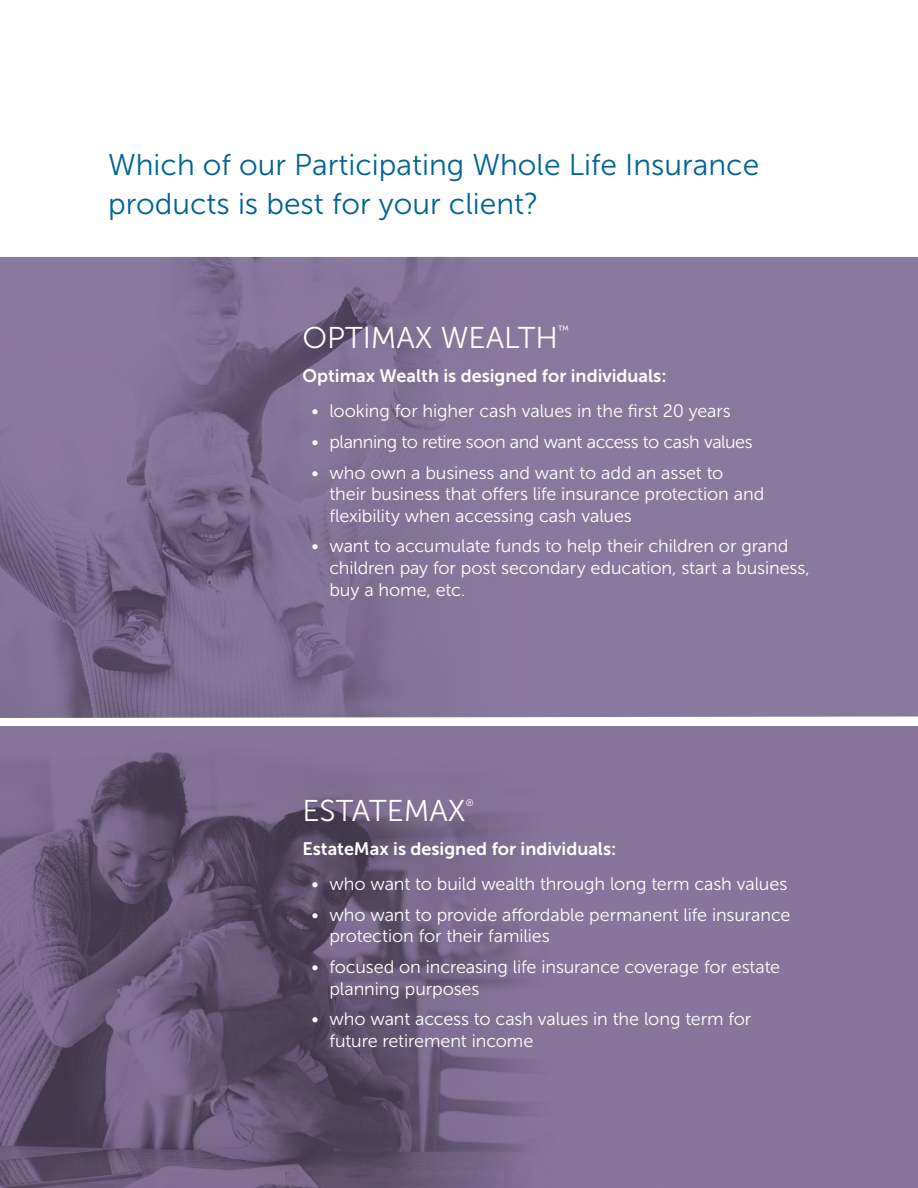
<style>
.page{position:relative;width:918px;height:1188px;background:#fff}
.page>*{position:absolute;margin:0;border:0;box-sizing:border-box;transform-origin:0 0}
.EL_Heading_4_-_18_pt{font:30px/39px "Museo Sans 300";color:#006494}
._12pt_heading{font:30px "Museo Sans 300";color:#fff}
.t1{font:18px/21.6px "Museo Sans 300";letter-spacing:-.005em;color:#fff}
._12pt_heading-2{font:18px "Museo Sans 700";color:#fff}
.t2{font:18px "Museo Sans 300";letter-spacing:-.025em;color:#fff}
._12pt_heading-3{font:12px "Museo Sans 300";color:#fff}
._12pt_heading-4{font:9.6px "Museo Sans 300";color:#fff}
</style>
<div class="page">
<img style="left:0;top:257px;width:918px;height:461px">
<img style="left:0;top:727px;width:918px;height:461px">
<h4 class="EL_Heading_4_-_18_pt" style="left:108px;top:145px;width:653px">Which of our Participating Whole Life Insurance products is best for your client?</h4>
<p class="_12pt_heading" style="left:302px;top:321px;width:257px">OPTIMAX WEALTH</p>
<p class="_12pt_heading-3" style="left:558px;top:324px;width:13px">™</p>
<p class="_12pt_heading-2" style="left:302px;top:366px;width:366px">Optimax Wealth is designed for individuals:</p>
<p class="t1" style="left:311px;top:401px;width:421px">• looking for higher cash values in the first 20 years</p>
<p class="t2" style="left:311px;top:432px;width:443px">• planning to retire soon and want access to cash values</p>
<p class="t1" style="left:329px;top:462px;width:436px;text-indent:-18px">• who own a business and want to add an asset to their business that offers life insurance protection and flexibility when accessing cash values</p>
<p class="t1" style="left:329px;top:536px;width:482px;text-indent:-18px">• want to accumulate funds to help their children or grand children pay for post secondary education, start a business, buy a home, etc.</p>
<p class="_12pt_heading" style="left:302px;top:794px;width:165px">ESTATEMAX</p>
<p class="_12pt_heading-4" style="left:466px;top:798px;width:9px">®</p>
<p class="_12pt_heading-2" style="left:302px;top:839px;width:316px">EstateMax is designed for individuals:</p>
<p class="t1" style="left:311px;top:873px;width:477px">• who want to build wealth through long term cash values</p>
<p class="t1" style="left:329px;top:904px;width:463px;text-indent:-18px">• who want to provide affordable permanent life insurance protection for their families</p>
<p class="t1" style="left:329px;top:956px;width:452px;text-indent:-18px">• focused on increasing life insurance coverage for estate planning purposes</p>
<p class="t1" style="left:329px;top:1008px;width:423px;text-indent:-18px">• who want access to cash values in the long term for future retirement income</p>
</div>
